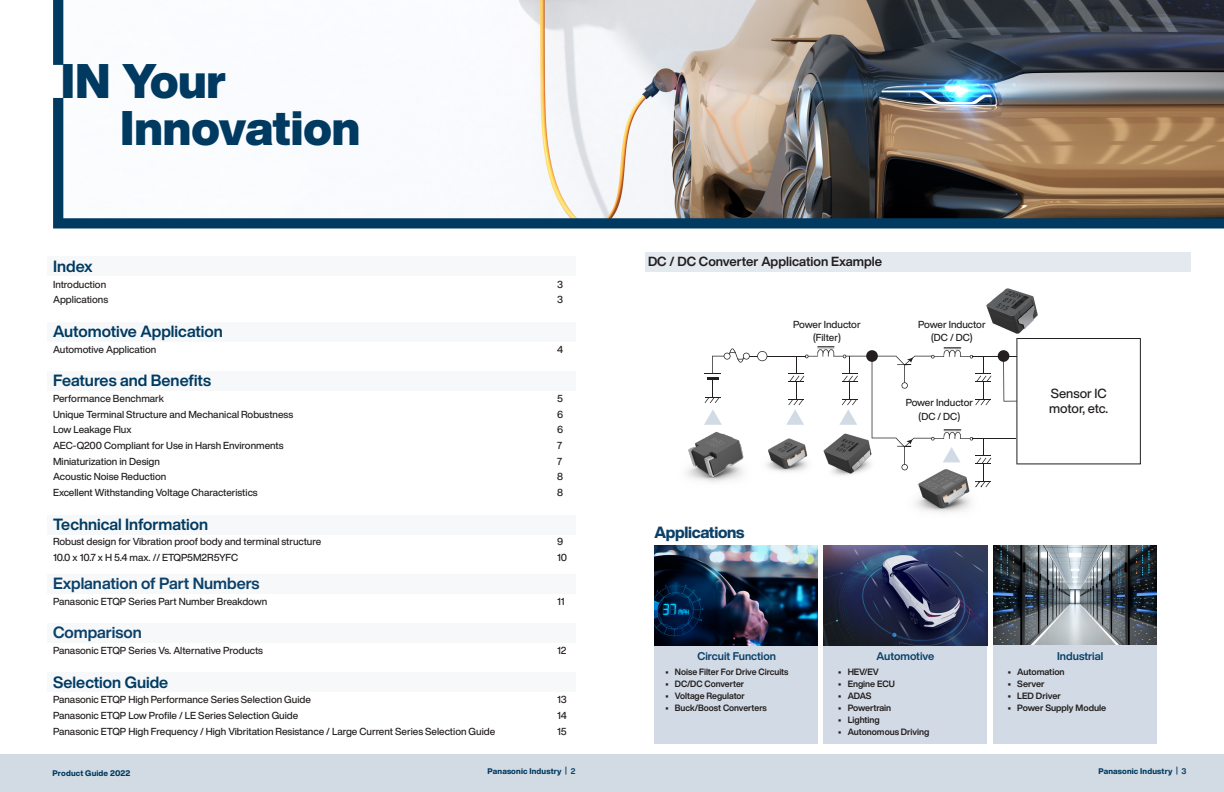
<style>
.page{position:relative;width:1224px;height:792px;background:#fff}
.page>*{position:absolute;margin:0;border:0;box-sizing:border-box;transform-origin:0 0}
.t1{font:900 47.7px "Helvetica Now Display";color:#003a61}
.Body{font:700 16px "Helvetica Now Display";color:#003a61}
.Body-2{font:700 16px "Helvetica Now Display";color:#0b4069}
.Table_Footer{font:800 16px "Helvetica Now Display";letter-spacing:-.02em;color:#0b4069}
.Headline_Graphic_gre{font:700 13px "Helvetica Now Display";color:#231f20}
.t2{font:500 13px "Helvetica Now Display";color:#231f20}
.Überschrift_Aufzählu{font:700 11px "Helvetica Now Display";color:#0b4069}
.Body-3{font:500 10px "Helvetica Now Display";color:#231f20}
.t3{font:700 9px "Helvetica Now Display";color:#231f20}
.t4{font:700 9px "Helvetica Now Display";color:#231f20;scale:.96 1}
.t5{font:800 8px "Helvetica Now Display";letter-spacing:.02em;color:#003a61}
.s1{font-weight:700}
</style>
<div class="page">
<div style="left:0;top:754px;width:1224px;height:38px;background:#d2dbe3"></div>
<div style="left:655px;top:645px;width:163px;height:98px;background:#d2dbe5"></div>
<img style="left:655px;top:546px;width:163px;height:99px">
<div style="left:824px;top:645px;width:163px;height:98px;background:#d2dbe5"></div>
<img style="left:824px;top:546px;width:163px;height:99px">
<img style="left:993px;top:546px;width:163px;height:99px">
<div style="left:993px;top:645px;width:163px;height:98px;background:#d2dbe5"></div>
<div style="left:48px;top:322px;width:528px;height:20px;background:#f3f6f7"></div>
<div style="left:48px;top:256px;width:528px;height:20px;background:#f3f6f7"></div>
<div style="left:48px;top:371px;width:528px;height:20px;background:#f3f6f7"></div>
<div style="left:48px;top:515px;width:528px;height:20px;background:#f3f6f7"></div>
<div style="left:48px;top:574px;width:528px;height:20px;background:#f3f6f7"></div>
<div style="left:48px;top:623px;width:528px;height:20px;background:#f3f6f7"></div>
<div style="left:48px;top:672px;width:528px;height:20px;background:#f3f6f7"></div>
<div style="left:645px;top:252px;width:546px;height:20px;background:#e4e9ef"></div>
<img style="left:903px;top:462px;width:73px;height:51px">
<svg style="left:975px;top:357px;width:16px;height:48px"></svg>
<svg style="left:704px;top:348px;width:63px;height:55px"></svg>
<div style="left:866px;top:350px;width:12px;height:12px;background:#231f20;border-radius:50%"></div>
<div style="left:998px;top:350px;width:11px;height:12px;background:#231f20;border-radius:50%"></div>
<svg style="left:1003px;top:338px;width:138px;height:126px"></svg>
<svg style="left:975px;top:439px;width:16px;height:48px"></svg>
<svg style="left:943px;top:447px;width:17px;height:15px"></svg>
<img style="left:805px;top:346px;width:42px;height:13px">
<img style="left:932px;top:429px;width:41px;height:12px">
<img style="left:931px;top:347px;width:42px;height:12px">
<hr style="left:767px;top:356px;width:38px;height:1px;background:#231f20">
<hr style="left:972px;top:438px;width:44px;height:1px;background:#231f20">
<hr style="left:972px;top:356px;width:45px;height:1px;background:#231f20">
<img style="left:833px;top:473px;width:23px;height:2px">
<img style="left:823px;top:438px;width:42px;height:35px">
<img style="left:766px;top:438px;width:42px;height:34px">
<img style="left:686px;top:431px;width:58px;height:51px">
<img style="left:53px;top:0;width:1171px;height:229px">
<img style="left:986px;top:289px;width:51px;height:44px">
<svg style="left:704px;top:410px;width:18px;height:15px"></svg>
<svg style="left:786px;top:357px;width:18px;height:68px"></svg>
<svg style="left:839px;top:356px;width:93px;height:114px"></svg>
<p class="t1" style="left:61px;top:49px;width:167px">IN Your</p>
<p class="t1" style="left:120px;top:96px;width:242px">Innovation</p>
<p class="Body" style="left:53px;top:256px;width:41px">Index</p>
<p class="Body-3" style="left:53px;top:277px;width:55px">Introduction</p>
<p class="Body-3" style="left:557px;top:277px;width:7px">3</p>
<p class="Body-3" style="left:53px;top:293px;width:57px">Applications</p>
<p class="Body-3" style="left:557px;top:293px;width:7px">3</p>
<p class="Body" style="left:53px;top:321px;width:171px">Automotive Application</p>
<p class="Body-3" style="left:53px;top:342px;width:105px">Automotive Application</p>
<p class="Body-3" style="left:557px;top:342px;width:8px">4</p>
<p class="Body" style="left:53px;top:370px;width:160px">Features and Benefits</p>
<p class="Body-3" style="left:53px;top:392px;width:113px">Performance Benchmark</p>
<p class="Body-3" style="left:557px;top:392px;width:7px">5</p>
<p class="Body-3" style="left:53px;top:407px;width:242px">Unique Terminal Structure and Mechanical Robustness</p>
<p class="Body-3" style="left:557px;top:407px;width:8px">6</p>
<p class="Body-3" style="left:53px;top:423px;width:80px">Low Leakage Flux</p>
<p class="Body-3" style="left:557px;top:423px;width:8px">6</p>
<p class="Body-3" style="left:53px;top:439px;width:232px">AEC-Q200 Compliant for Use in Harsh Environments</p>
<p class="Body-3" style="left:557px;top:439px;width:7px">7</p>
<p class="Body-3" style="left:53px;top:454px;width:109px">Miniaturization in Design</p>
<p class="Body-3" style="left:557px;top:454px;width:7px">7</p>
<p class="Body-3" style="left:53px;top:470px;width:115px">Acoustic Noise Reduction</p>
<p class="Body-3" style="left:557px;top:470px;width:7px">8</p>
<p class="Body-3" style="left:53px;top:486px;width:206px">Excellent Withstanding Voltage Characteristics</p>
<p class="Body-3" style="left:557px;top:486px;width:7px">8</p>
<p class="Body" style="left:53px;top:513px;width:157px">Technical Information</p>
<p class="Body-3" style="left:53px;top:535px;width:270px">Robust design for Vibration proof body and terminal structure</p>
<p class="Body-3" style="left:557px;top:535px;width:8px">9</p>
<p class="Body-3" style="left:53px;top:551px;width:187px">10.0 x 10.7 x H 5.4 max. // ETQP5M2R5YFC</p>
<p class="Body-3" style="left:557px;top:551px;width:12px">10</p>
<p class="Body-2" style="left:53px;top:573px;width:208px">Explanation of Part Numbers</p>
<p class="Body-3" style="left:53px;top:594px;width:216px">Panasonic ETQP Series Part Number Breakdown</p>
<p class="Body-3" style="left:557px;top:594px;width:9px">11</p>
<p class="Body-2" style="left:53px;top:622px;width:90px">Comparison</p>
<p class="Body-3" style="left:53px;top:644px;width:212px">Panasonic ETQP Series Vs. Alternative Products</p>
<p class="Body-3" style="left:557px;top:644px;width:11px">12</p>
<p class="Body" style="left:53px;top:671px;width:117px">Selection Guide</p>
<p class="Body-3" style="left:53px;top:693px;width:259px">Panasonic ETQP High Performance Series Selection Guide</p>
<p class="Body-3" style="left:557px;top:693px;width:11px">13</p>
<p class="Body-3" style="left:53px;top:709px;width:247px">Panasonic ETQP Low Profile / LE Series Selection Guide</p>
<p class="Body-3" style="left:557px;top:709px;width:11px">14</p>
<p class="Body-3" style="left:53px;top:724px;width:444px">Panasonic ETQP High Frequency / High Vibritation Resistance / Large Current Series Selection Guide</p>
<p class="Body-3" style="left:557px;top:724px;width:11px">15</p>
<p class="Headline_Graphic_gre" style="left:648px;top:253px;width:236px">DC / DC Converter Application Example</p>
<p class="Body-3" style="left:793px;top:317px;width:69px">Power Inductor</p>
<p class="Body-3" style="left:813px;top:330px;width:29px">(Filter)</p>
<p class="Body-3" style="left:918px;top:317px;width:69px">Power Inductor</p>
<p class="Body-3" style="left:931px;top:330px;width:43px">(DC / DC)</p>
<p class="Body-3" style="left:906px;top:396px;width:69px">Power Inductor</p>
<p class="Body-3" style="left:919px;top:410px;width:43px">(DC / DC)</p>
<p class="Table_Footer" style="left:654px;top:521px;width:91px">Applications</p>
<p class="t2" style="left:1051px;top:384px;width:58px">Sensor IC</p>
<p class="t2" style="left:1049px;top:399px;width:61px">motor, etc.</p>
<p class="Überschrift_Aufzählu" style="left:697px;top:649px;width:80px">Circuit Function</p>
<p class="Überschrift_Aufzählu" style="left:877px;top:649px;width:59px">Automotive</p>
<p class="Überschrift_Aufzählu" style="left:1057px;top:649px;width:47px">Industrial</p>
<p class="t4" style="left:665px;top:666px;width:130px">• Noise Filter For Drive Circuits</p>
<p class="t4" style="left:665px;top:678px;width:84px">• DC/DC Converter</p>
<p class="t4" style="left:665px;top:690px;width:84px">• Voltage Regulator</p>
<p class="t4" style="left:665px;top:702px;width:107px">• Buck/Boost Converters</p>
<p class="t3" style="left:838px;top:666px;width:42px">• HEV/EV</p>
<p class="t3" style="left:838px;top:678px;width:58px">• Engine ECU</p>
<p class="t3" style="left:838px;top:690px;width:35px">• ADAS</p>
<p class="t3" style="left:838px;top:702px;width:55px">• Powertrain</p>
<p class="t3" style="left:838px;top:714px;width:43px">• Lighting</p>
<p class="t3" style="left:838px;top:726px;width:93px">• Autonomous Driving</p>
<p class="t3" style="left:1008px;top:666px;width:59px">• Automation</p>
<p class="t3" style="left:1008px;top:678px;width:39px">• Server</p>
<p class="t3" style="left:1008px;top:690px;width:55px">• LED Driver</p>
<p class="t3" style="left:1008px;top:702px;width:100px">• Power Supply Module</p>
<p class="t5" style="left:53px;top:767px;width:79px">Product Guide 2022</p>
<p class="t5" style="left:488px;top:766px;width:89px">Panasonic Industry <span class="s1">| 2</span></p>
<p class="t5" style="left:1098px;top:766px;width:89px">Panasonic Industry <span class="s1">| 3</span></p>
</div>
